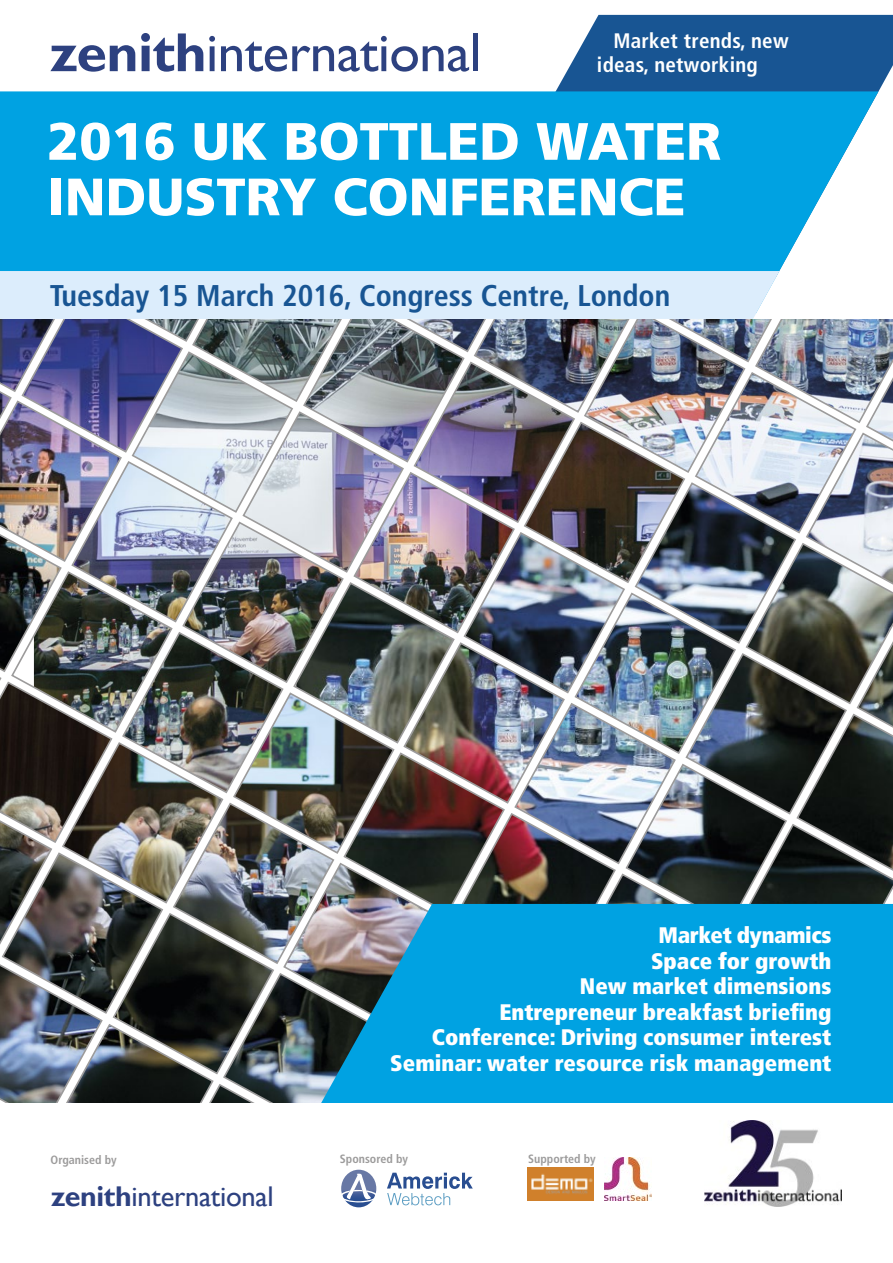
<style>
.page{position:relative;width:893px;height:1263px;background:#fff}
.page>*{position:absolute;margin:0;border:0;box-sizing:border-box;transform-origin:0 0}
.t1{font:55.2px "Gill Sans";letter-spacing:-.01em;color:#2d4180}
.t2{font:900 52.5px/55.5px "Frutiger";color:#fff}
.t3{font:700 condensed 30px "Frutiger";color:#185593}
.t4{font:28.5px "Gill Sans";letter-spacing:-.01em;color:#2d4180}
.t5{font:900 condensed 22.5px "Frutiger";color:#fff}
.t6{font:900 condensed 22.5px "Frutiger";letter-spacing:-.02em;color:#fff}
.t7{font:700 condensed 21px/24px "Frutiger";letter-spacing:.01em;color:#fff}
.Cross_heading{font:700 condensed 12px "Frutiger";color:#9c9b9b}
.s1{font-weight:700}
</style>
<div class="page">
<img style="left:446px;top:595px;width:447px;height:309px">
<img style="left:0;top:784px;width:446px;height:319px">
<svg style="left:316px;top:904px;width:577px;height:199px;background:#0c9cd6"></svg>
<img style="left:0;top:319px;width:10px;height:465px">
<img style="left:686px;top:319px;width:207px;height:276px">
<img style="left:10px;top:319px;width:676px;height:475px">
<svg style="left:556px;top:15px;width:337px;height:78px;background:#28619a"></svg>
<div style="left:0;top:91px;width:878px;height:181px;background:#00a2e2"></div>
<div style="left:0;top:271px;width:779px;height:48px;background:#dcedfc"></div>
<svg style="left:387px;top:1173px;width:86px;height:32px"></svg>
<svg style="left:341px;top:1170px;width:36px;height:37px"></svg>
<img style="left:528px;top:1167px;width:65px;height:33px">
<img style="left:704px;top:1120px;width:138px;height:86px">
<img style="left:605px;top:1158px;width:47px;height:42px">
<p class="t1" style="left:49px;top:20px;width:434px"><span class="s1">zenith</span>international</p>
<p class="t7" style="left:597px;top:28px;width:193px;text-indent:16px">Market trends, new ideas, networking</p>
<p class="t2" style="left:47px;top:113px;width:676px">2016 UK BOTTLED WATER<br>INDUSTRY CONFERENCE</p>
<p class="t3" style="left:50px;top:277px;width:622px">Tuesday 15 March 2016, Congress Centre, London</p>
<p class="t6" style="left:659px;top:921px;width:174px">Market dynamics</p>
<p class="t5" style="left:651px;top:947px;width:182px">Space for growth</p>
<p class="t5" style="left:580px;top:972px;width:253px">New market dimensions</p>
<p class="t5" style="left:499px;top:998px;width:334px">Entrepreneur breakfast briefing</p>
<p class="t5" style="left:432px;top:1023px;width:401px">Conference: Driving consumer interest</p>
<p class="t5" style="left:390px;top:1049px;width:443px">Seminar: water resource risk management</p>
<p class="Cross_heading" style="left:51px;top:1152px;width:68px">Organised by</p>
<p class="Cross_heading" style="left:340px;top:1152px;width:70px">Sponsored by</p>
<p class="Cross_heading" style="left:528px;top:1152px;width:69px">Supported by</p>
<p class="t4" style="left:51px;top:1179px;width:225px"><span class="s1">zenith</span>international</p>
</div>
